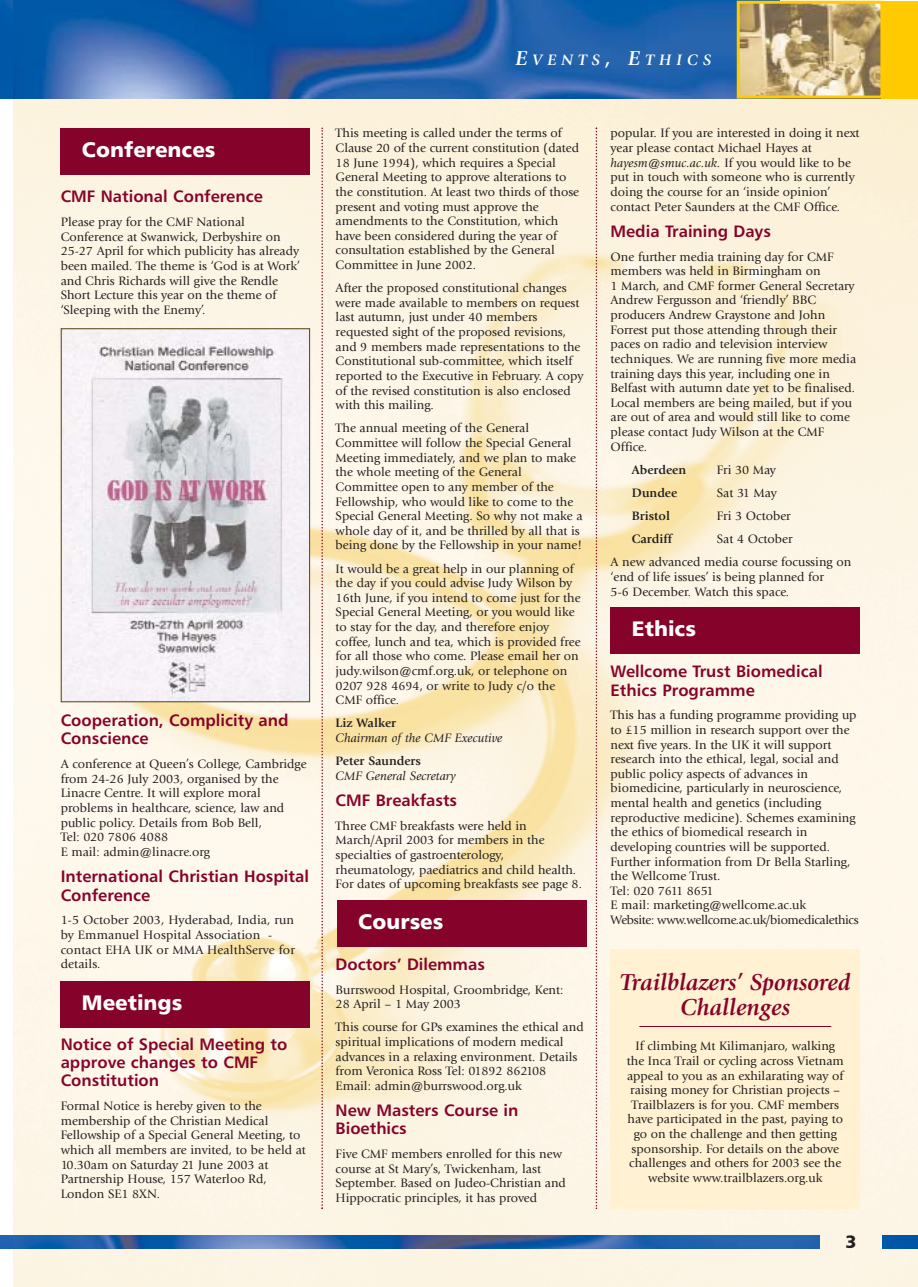
<style>
.page{position:relative;width:918px;height:1287px;background:#fff}
.page>*{position:absolute;margin:0;border:0;box-sizing:border-box;transform-origin:0 0}
.t1{font:italic 700 24px/25.8px "Giovanni";color:#85032a;text-align:center}
.t2{font:21px "Humanist 777 BT Black B";color:#fff}
.t3{font:18px "Humanist 777 BT Black B";color:#231f1f}
.t4{font:16.5px/18.3px "Humanist 777 BT Bold B";color:#85032a}
.t5{font:italic 700 15.75px "Giovanni";letter-spacing:.32em;color:#fff}
.t6{font:12.75px/14.7px "Giovanni";color:#231f1f}
.t7{font:700 12.75px "Giovanni";color:#231f1f}
.t8{font:italic 12.75px "Giovanni";color:#231f1f}
.s1{font-size:21px}
.s2{font-style:italic}
</style>
<div class="page">
<img style="left:14px;top:99px;width:904px;height:1188px">
<svg style="left:14px;top:1px;width:723px;height:98px;background:#2562ab"></svg>
<div style="left:881px;top:1px;width:37px;height:98px;background:#ffcb00"></div>
<svg style="left:14px;top:1236px;width:806px;height:13px;background:#2f64a9"></svg>
<img style="left:882px;top:1236px;width:36px;height:13px">
<img style="left:741px;top:5px;width:138px;height:90px">
<div style="left:737px;top:1px;width:146px;height:98px;border:3px solid #ffcb00"></div>
<svg style="left:321px;top:128px;width:2px;height:1081px;background:#dbb1ab"></svg>
<svg style="left:596px;top:128px;width:1px;height:1081px"></svg>
<div style="left:61px;top:128px;width:249px;height:47px;background:#85032a"></div>
<div style="left:61px;top:981px;width:249px;height:47px;background:#85032a"></div>
<div style="left:337px;top:900px;width:250px;height:47px;background:#85032a"></div>
<div style="left:611px;top:607px;width:249px;height:46px;background:#85032a"></div>
<img style="left:63px;top:330px;width:245px;height:370px">
<div style="left:61px;top:328px;width:249px;height:374px;border:1px solid #615325"></div>
<div style="left:611px;top:949px;width:249px;height:259px;background:#fff1d1"></div>
<hr style="left:639px;top:1026px;width:192px;height:1px;background:#85032a">
<h2 class="t2" style="left:82px;top:141px;width:135px">Conferences</h2>
<p class="t4" style="left:61px;top:188px;width:204px">CMF National Conference</p>
<p class="t6" style="left:61px;top:216px;width:241px">Please pray for the CMF National Conference at Swanwick, Derbyshire on 25-27 April for which publicity has already been mailed. The theme is ‘God is at Work’ and Chris Richards will give the Rendle Short Lecture this year on the theme of ‘Sleeping with the Enemy’.</p>
<p class="t4" style="left:61px;top:712px;width:229px">Cooperation, Complicity and<br>Conscience</p>
<p class="t6" style="left:61px;top:758px;width:247px">A conference at Queen’s College, Cambridge from 24-26 July 2003, organised by the Linacre Centre. It will explore moral problems in healthcare, science, law and public policy. Details from Bob Bell,<br>Tel: 020 7806 4088<br>E mail: admin@linacre.org</p>
<p class="t4" style="left:61px;top:868px;width:250px">International Christian Hospital<br>Conference</p>
<p class="t6" style="left:61px;top:914px;width:236px">1-5 October 2003, Hyderabad, India, run by Emmanuel Hospital Association - contact EHA UK or MMA HealthServe for details.</p>
<h2 class="t2" style="left:82px;top:994px;width:102px">Meetings</h2>
<p class="t4" style="left:61px;top:1036px;width:228px">Notice of Special Meeting to approve changes to CMF<br>Constitution</p>
<p class="t6" style="left:61px;top:1100px;width:247px">Formal Notice is hereby given to the membership of the Christian Medical Fellowship of a Special General Meeting, to which all members are invited, to be held at 10.30am on Saturday 21 June 2003 at Partnership House, 157 Waterloo Rd, London SE1 8XN.</p>
<p class="t5" style="left:515px;top:54px;width:197px"><span class="s1">E</span>VENTS<span class="s1">, E</span>THICS</p>
<p class="t6" style="left:336px;top:127px;width:245px">This meeting is called under the terms of Clause 20 of the current constitution (dated 18 June 1994), which requires a Special General Meeting to approve alterations to the constitution. At least two thirds of those present and voting must approve the amendments to the Constitution, which have been considered during the year of consultation established by the General Committee in June 2002.</p>
<p class="t6" style="left:336px;top:282px;width:249px">After the proposed constitutional changes were made available to members on request last autumn, just under 40 members requested sight of the proposed revisions, and 9 members made representations to the Constitutional sub-committee, which itself reported to the Executive in February. A copy of the revised constitution is also enclosed with this mailing.</p>
<p class="t6" style="left:336px;top:422px;width:248px">The annual meeting of the General Committee will follow the Special General Meeting immediately, and we plan to make the whole meeting of the General Committee open to any member of the Fellowship, who would like to come to the Special General Meeting. So why not make a whole day of it, and be thrilled by all that is being done by the Fellowship in your name!</p>
<p class="t6" style="left:336px;top:562px;width:246px">It would be a great help in our planning of the day if you could advise Judy Wilson by 16th June, if you intend to come just for the Special General Meeting, or you would like to stay for the day, and therefore enjoy coffee, lunch and tea, which is provided free for all those who come. Please email her on judy.wilson@cmf.org.uk, or telephone on 0207 928 4694, or write to Judy c/o the CMF office.</p>
<p class="t7" style="left:336px;top:718px;width:62px">Liz Walker</p>
<p class="t8" style="left:336px;top:733px;width:168px">Chairman of the CMF Executive</p>
<p class="t7" style="left:336px;top:756px;width:87px">Peter Saunders</p>
<p class="t8" style="left:336px;top:771px;width:121px">CMF General Secretary</p>
<p class="t4" style="left:336px;top:792px;width:123px">CMF Breakfasts</p>
<p class="t6" style="left:336px;top:819px;width:248px">Three CMF breakfasts were held in March/April 2003 for members in the specialties of gastroenterology, rheumatology, paediatrics and child health.<br>For dates of upcoming breakfasts see page 8.</p>
<h2 class="t2" style="left:358px;top:913px;width:86px">Courses</h2>
<p class="t4" style="left:336px;top:956px;width:151px">Doctors’ Dilemmas</p>
<p class="t6" style="left:336px;top:983px;width:229px">Burrswood Hospital, Groombridge, Kent:<br>28 April – 1 May 2003</p>
<p class="t6" style="left:336px;top:1021px;width:250px">This course for GPs examines the ethical and spiritual implications of modern medical advances in a relaxing environment. Details from Veronica Ross Tel: 01892 862108<br>Email: admin@burrswood.org.uk</p>
<p class="t4" style="left:336px;top:1102px;width:184px">New Masters Course in<br>Bioethics</p>
<p class="t6" style="left:336px;top:1148px;width:232px">Five CMF members enrolled for this new course at St Mary’s, Twickenham, last September. Based on Judeo-Christian and Hippocratic principles, it has proved</p>
<p class="t6" style="left:611px;top:127px;width:251px">popular. If you are interested in doing it next year please contact Michael Hayes at <span class="s2">hayesm@smuc.ac.uk.</span> If you would like to be put in touch with someone who is currently doing the course for an ‘inside opinion’ contact Peter Saunders at the CMF Office.</p>
<p class="t4" style="left:611px;top:223px;width:162px">Media Training Days</p>
<p class="t6" style="left:611px;top:250px;width:247px">One further media training day for CMF members was held in Birmingham on<br>1 March, and CMF former General Secretary Andrew Fergusson and ‘friendly’ BBC producers Andrew Graystone and John Forrest put those attending through their paces on radio and television interview techniques. We are running five more media training days this year, including one in Belfast with autumn date yet to be finalised.<br>Local members are being mailed, but if you are out of area and would still like to come please contact Judy Wilson at the CMF Office.</p>
<p class="t7" style="left:632px;top:465px;width:56px">Aberdeen</p>
<p class="t6" style="left:717px;top:463px;width:61px">Fri 30 May</p>
<p class="t7" style="left:632px;top:488px;width:47px">Dundee</p>
<p class="t6" style="left:717px;top:487px;width:61px">Sat 31 May</p>
<p class="t7" style="left:632px;top:511px;width:40px">Bristol</p>
<p class="t6" style="left:717px;top:510px;width:75px">Fri 3 October</p>
<p class="t7" style="left:632px;top:534px;width:42px">Cardiff</p>
<p class="t6" style="left:611px;top:529px;width:242px;line-height:23.1px;text-indent:106px">Sat 4 October<br>A new advanced media course focussing on</p>
<p class="t6" style="left:611px;top:571px;width:215px">‘end of life issues’ is being planned for<br>5-6 December. Watch this space.</p>
<h2 class="t2" style="left:632px;top:619px;width:66px">Ethics</h2>
<p class="t4" style="left:611px;top:663px;width:214px">Wellcome Trust Biomedical<br>Ethics Programme</p>
<p class="t6" style="left:611px;top:709px;width:250px">This has a funding programme providing up to £15 million in research support over the next five years. In the UK it will support research into the ethical, legal, social and public policy aspects of advances in biomedicine, particularly in neuroscience, mental health and genetics (including reproductive medicine). Schemes examining the ethics of biomedical research in developing countries will be supported.<br>Further information from Dr Bella Starling, the Wellcome Trust.<br>Tel: 020 7611 8651<br>E mail: marketing@wellcome.ac.uk<br>Website: www.wellcome.ac.uk/biomedicalethics</p>
<h1 class="t1" style="left:620px;top:971px;width:232px">Trailblazers’ Sponsored<br>Challenges</h1>
<p class="t6" style="left:627px;top:1040px;width:219px;text-align:center">If climbing Mt Kilimanjaro, walking the Inca Trail or cycling across Vietnam appeal to you as an exhilarating way of raising money for Christian projects – Trailblazers is for you. CMF members have participated in the past, paying to go on the challenge and then getting sponsorship. For details on the above challenges and others for 2003 see the website www.trailblazers.org.uk</p>
<h3 class="t3" style="left:845px;top:1234px;width:13px">3</h3>
</div>
